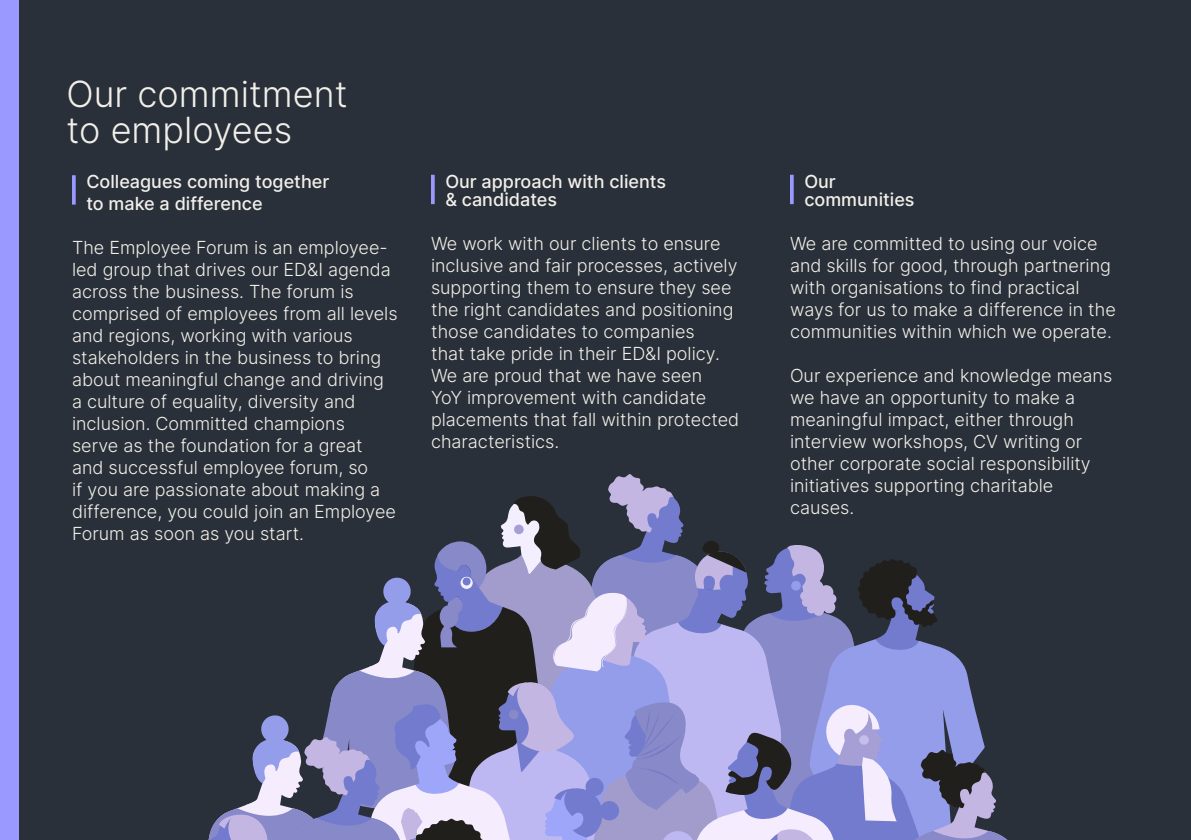
<style>
.page{position:relative;width:1191px;height:840px;background:#fff}
.page>*{position:absolute;margin:0;border:0;box-sizing:border-box;transform-origin:0 0}
.t1{font:300 36px/36px "Inter";color:#f1efe9}
.t2{font:300 18px/22px "Inter";color:#f1efe9}
.t3{font:500 18px/18px "Inter";color:#f1efe9}
</style>
<div class="page">
<div style="left:0;top:0;width:1191px;height:839px;background:#2a3039"></div>
<svg style="left:431px;top:175px;width:4px;height:29px"></svg>
<hr style="left:790px;top:175px;width:3px;height:29px;background:#99f">
<svg style="left:72px;top:175px;width:4px;height:29px"></svg>
<svg style="left:198px;top:474px;width:836px;height:366px"></svg>
<div style="left:0;top:0;width:19px;height:839px;background:#99f"></div>
<h1 class="t1" style="left:67px;top:75px;width:282px">Our commitment to employees</h1>
<p class="t3" style="left:86px;top:170px;width:245px;line-height:21.6px">Colleagues coming together to make a difference</p>
<p class="t2" style="left:72px;top:235px;width:327px">The Employee Forum is an employee&shy;led group that drives our ED&amp;I agenda across the business. The forum is comprised of employees from all levels and regions, working with various stakeholders in the business to bring about meaningful change and driving a culture of equality, diversity and inclusion. Committed champions<br>serve as the foundation for a great and successful employee forum, so<br>if you are passionate about making a difference, you could join an Employee Forum as soon as you start.</p>
<p class="t3" style="left:445px;top:172px;width:222px">Our approach with clients &amp; candidates</p>
<p class="t2" style="left:431px;top:232px;width:310px">We work with our clients to ensure inclusive and fair processes, actively supporting them to ensure they see the right candidates and positioning those candidates to companies<br>that take pride in their ED&amp;I policy.<br>We are proud that we have seen<br>YoY improvement with candidate placements that fall within protected characteristics.</p>
<p class="t3" style="left:804px;top:172px;width:112px">Our communities</p>
<p class="t2" style="left:790px;top:232px;width:327px">We are committed to using our voice and skills for good, through partnering with organisations to find practical ways for us to make a difference in the communities within which we operate.</p>
<p class="t2" style="left:790px;top:364px;width:324px">Our experience and knowledge means we have an opportunity to make a meaningful impact, either through interview workshops, CV writing or other corporate social responsibility initiatives supporting charitable causes.</p>
</div>
